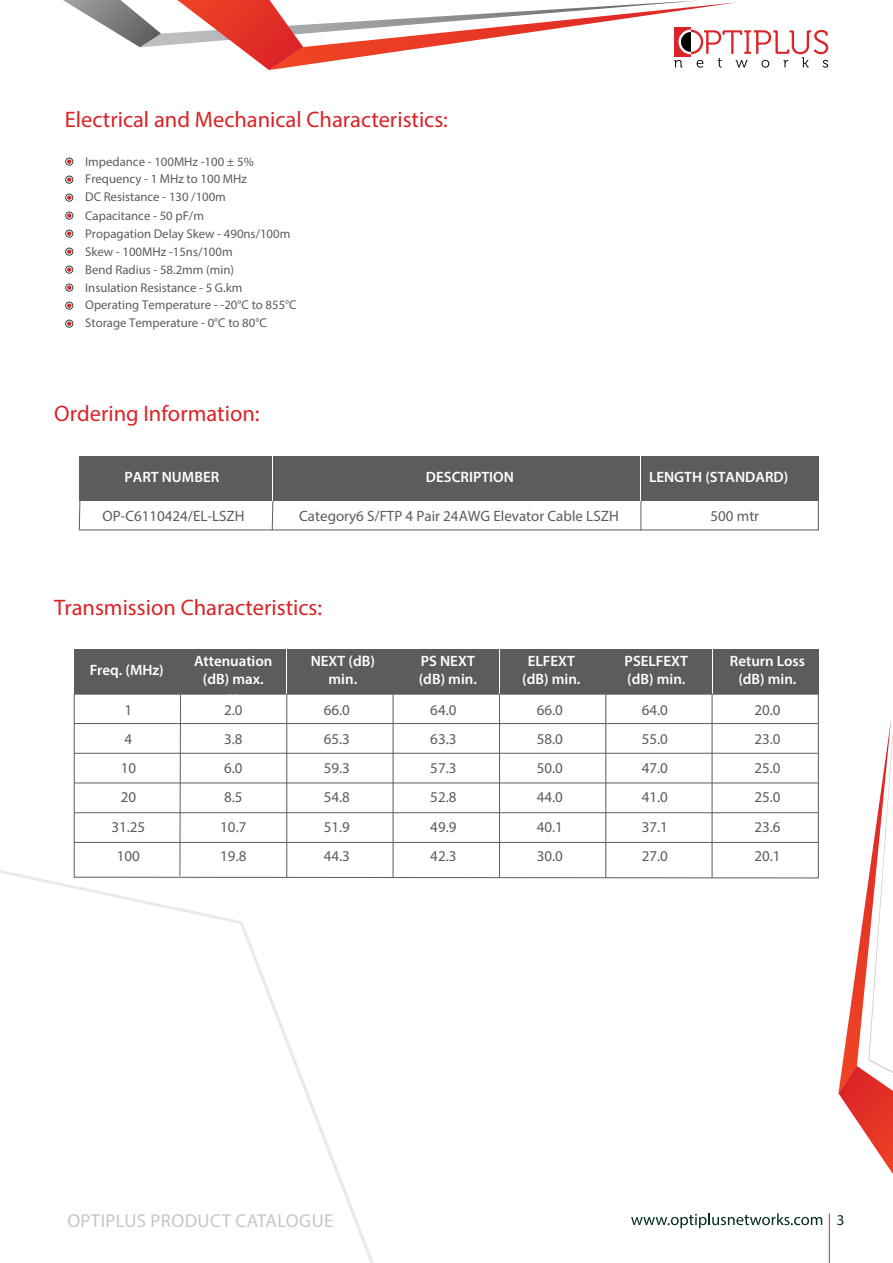
<style>
.page{position:relative;width:893px;height:1263px;background:#fff}
.page>*{position:absolute;margin:0;border:0;box-sizing:border-box;transform-origin:0 0}
.t1{font:22.5px "Myriad Pro";color:#db2328}
.t2{font:18.75px "Myriad Pro";letter-spacing:.02em;color:#c7c6c5}
.t3{font:15px/29.2px "Myriad Pro";color:#5c5c5c;text-align:justify}
.t4{font:600 15px/18px "Myriad Pro";color:#fff;text-align:center}
.t5{font:15px "Myriad Pro";color:#002e1a}
.t6{font:12.75px/18px "Myriad Pro";color:#5c5c5c}
</style>
<div class="page">
<svg style="left:0;top:870px;width:374px;height:393px"></svg>
<svg style="left:838px;top:719px;width:55px;height:455px"></svg>
<hr style="left:829px;top:1213px;width:1px;height:50px;background:#e41f26">
<svg style="left:631px;top:1213px;width:191px;height:15px"></svg>
<svg style="left:63px;top:0;width:765px;height:70px"></svg>
<svg style="left:65px;top:158px;width:8px;height:8px"></svg>
<svg style="left:65px;top:194px;width:8px;height:8px"></svg>
<svg style="left:65px;top:176px;width:8px;height:8px"></svg>
<svg style="left:65px;top:212px;width:8px;height:8px"></svg>
<svg style="left:65px;top:230px;width:8px;height:8px"></svg>
<svg style="left:65px;top:248px;width:8px;height:8px"></svg>
<svg style="left:65px;top:266px;width:8px;height:8px"></svg>
<svg style="left:65px;top:284px;width:8px;height:8px"></svg>
<svg style="left:65px;top:302px;width:8px;height:8px"></svg>
<svg style="left:65px;top:320px;width:8px;height:8px"></svg>
<svg style="left:74px;top:694px;width:745px;height:184px"></svg>
<div style="left:74px;top:649px;width:106px;height:45px;background:#5c5c5c"></div>
<div style="left:393px;top:649px;width:106px;height:45px;background:#5c5c5c"></div>
<div style="left:181px;top:649px;width:105px;height:45px;background:#5c5c5c"></div>
<div style="left:500px;top:649px;width:106px;height:45px;background:#5c5c5c"></div>
<div style="left:287px;top:649px;width:106px;height:45px;background:#5c5c5c"></div>
<div style="left:606px;top:649px;width:106px;height:45px;background:#5c5c5c"></div>
<div style="left:713px;top:649px;width:106px;height:45px;background:#5c5c5c"></div>
<svg style="left:272px;top:501px;width:1px;height:29px"></svg>
<svg style="left:79px;top:500px;width:1px;height:31px"></svg>
<svg style="left:641px;top:501px;width:1px;height:29px"></svg>
<svg style="left:818px;top:501px;width:1px;height:29px"></svg>
<hr style="left:80px;top:530px;width:738px;height:1px;background:#5c5c5c">
<div style="left:79px;top:456px;width:193px;height:44px;background:#5c5c5c"></div>
<div style="left:273px;top:456px;width:367px;height:44px;background:#5c5c5c"></div>
<div style="left:641px;top:456px;width:178px;height:44px;background:#5c5c5c"></div>
<hr style="left:270px;top:900px;width:1px;height:31px;background:#fff">
<h1 class="t1" style="left:65px;top:105px;width:385px">Electrical and Mechanical Characteristics:</h1>
<p class="t6" style="left:85px;top:152px;width:170px">Impedance - 100MHz -100 ± 5%</p>
<p class="t6" style="left:85px;top:188px;width:213px">DC Resistance - 130 /100m<br>Capacitance - 50 pF/m<br>Propagation Delay Skew - 490ns/100m<br>Skew - 100MHz -15ns/100m<br>Bend Radius - 58.2mm (min)<br>Insulation Resistance - 5 G.km<br>Operating Temperature - -20°C to 855°C<br>Storage Temperature - 0°C to 80°C</p>
<p class="t6" style="left:85px;top:170px;width:163px">Frequency - 1 MHz to 100 MHz</p>
<h1 class="t1" style="left:54px;top:399px;width:207px">Ordering Information:</h1>
<p class="t4" style="left:124px;top:468px;width:96px">PART NUMBER</p>
<p class="t4" style="left:426px;top:468px;width:89px">DESCRIPTION</p>
<p class="t4" style="left:649px;top:468px;width:141px">LENGTH (STANDARD)</p>
<p class="t3" style="left:102px;top:501px;width:144px">OP-C6110424/EL-LSZH</p>
<p class="t3" style="left:299px;top:501px;width:321px">Category6 S/FTP 4 Pair 24AWG Elevator Cable LSZH</p>
<p class="t3" style="left:711px;top:501px;width:50px">500 mtr</p>
<h1 class="t1" style="left:54px;top:593px;width:269px">Transmission Characteristics:</h1>
<p class="t4" style="left:90px;top:661px;width:75px">Freq. (MHz)</p>
<p class="t4" style="left:194px;top:652px;width:80px">Attenuation (dB) max.<br>v</p>
<p class="t4" style="left:311px;top:652px;width:66px">NEXT (dB) min.</p>
<p class="t4" style="left:419px;top:652px;width:60px;text-align:left">PS NEXT (dB) min.</p>
<p class="t4" style="left:522px;top:652px;width:60px">ELFEXT (dB) min.</p>
<p class="t4" style="left:625px;top:652px;width:65px;text-align:left">PSELFEXT (dB) min.</p>
<p class="t4" style="left:730px;top:652px;width:77px">Return Loss (dB) min.</p>
<p class="t3" style="left:111px;top:695px;width:35px;text-align:center">1<br>4<br>10<br>20<br>31.25<br>100</p>
<p class="t3" style="left:220px;top:695px;width:28px;text-align:left">2.0<br>3.8<br>6.0<br>8.5<br>10.7<br>19.8</p>
<p class="t3" style="left:324px;top:695px;width:28px">66.0<br>65.3<br>59.3<br>54.8<br>51.9<br>44.3</p>
<p class="t3" style="left:430px;top:695px;width:28px">64.0<br>63.3<br>57.3<br>52.8<br>49.9<br>42.3</p>
<p class="t3" style="left:537px;top:695px;width:28px">66.0<br>58.0<br>50.0<br>44.0<br>40.1<br>30.0</p>
<p class="t3" style="left:642px;top:695px;width:28px">64.0<br>55.0<br>47.0<br>41.0<br>37.1<br>27.0</p>
<p class="t3" style="left:754px;top:695px;width:28px">20.0<br>23.0<br>25.0<br>25.0<br>23.6<br>20.1</p>
<h2 class="t2" style="left:67px;top:1209px;width:268px">OPTIPLUS PRODUCT CATALOGUE</h2>
<p class="t5" style="left:837px;top:1211px;width:9px">3</p>
</div>
